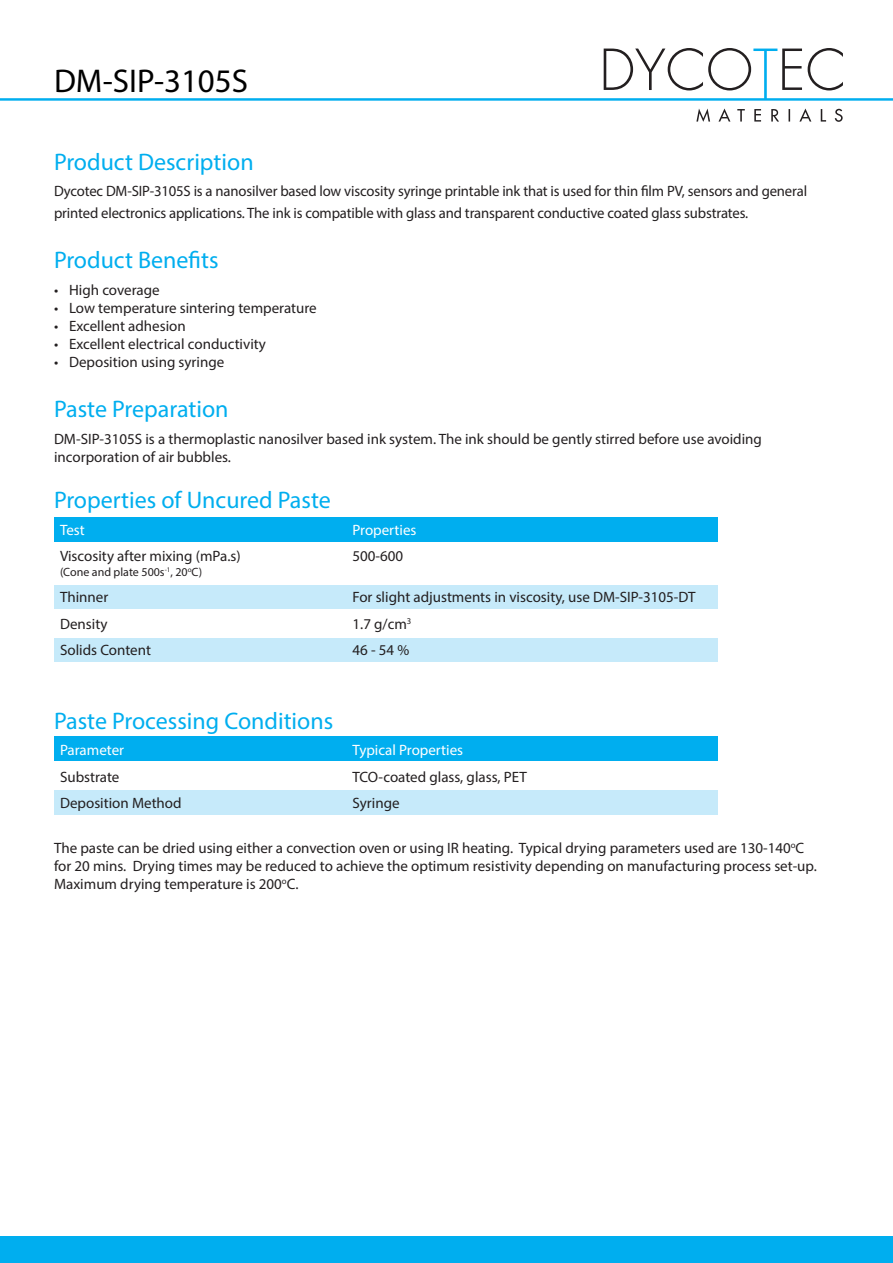
<style>
.page{position:relative;width:893px;height:1263px;background:#fff}
.page>*{position:absolute;margin:0;border:0;box-sizing:border-box;transform-origin:0 0}
.t1{font:33px "Myriad Pro";color:#000}
.t2{font:24px "Myriad Pro";color:#00aeef}
.t3{font:15px/18px "Myriad Pro";color:#231f20}
.t4{font:15px "Myriad Pro";color:#fff}
.t5{font:12px "Myriad Pro";color:#231f20}
</style>
<div class="page">
<div style="left:54px;top:517px;width:664px;height:25px;background:#00aeef"></div>
<div style="left:0;top:1237px;width:893px;height:26px;background:#00aeef"></div>
<div style="left:54px;top:736px;width:664px;height:25px;background:#00aeef"></div>
<div style="left:54px;top:790px;width:664px;height:25px;background:#c6eafa"></div>
<div style="left:54px;top:585px;width:664px;height:24px;background:#c6eafa"></div>
<div style="left:54px;top:638px;width:664px;height:24px;background:#c6eafa"></div>
<hr style="left:0;top:98px;width:893px;height:3px;background:#00aeef">
<svg style="left:696px;top:109px;width:147px;height:13px"></svg>
<svg style="left:604px;top:48px;width:239px;height:51px"></svg>
<p class="t1" style="left:54px;top:60px;width:196px">DM-SIP-3105S</p>
<p class="t2" style="left:54px;top:147px;width:201px">Product Description</p>
<p class="t3" style="left:54px;top:180px;width:755px;line-height:21.6px">Dycotec DM-SIP-3105S is a nanosilver based low viscosity syringe printable ink that is used for thin film PV, sensors and general printed electronics applications. The ink is compatible with glass and transparent conductive coated glass substrates.</p>
<p class="t2" style="left:54px;top:245px;width:166px">Product Benefits</p>
<p class="t3" style="left:54px;top:280px;width:107px">• High coverage</p>
<p class="t3" style="left:54px;top:298px;width:264px">• Low temperature sintering temperature</p>
<p class="t3" style="left:54px;top:316px;width:133px">• Excellent adhesion</p>
<p class="t3" style="left:54px;top:334px;width:214px">• Excellent electrical conductivity</p>
<p class="t3" style="left:54px;top:352px;width:172px">• Deposition using syringe</p>
<p class="t2" style="left:54px;top:394px;width:176px">Paste Preparation</p>
<p class="t3" style="left:54px;top:429px;width:709px">DM-SIP-3105S is a thermoplastic nanosilver based ink system. The ink should be gently stirred before use avoiding incorporation of air bubbles.</p>
<p class="t2" style="left:54px;top:485px;width:278px">Properties of Uncured Paste</p>
<p class="t4" style="left:60px;top:520px;width:26px">Test</p>
<p class="t4" style="left:352px;top:520px;width:65px">Properties</p>
<p class="t3" style="left:60px;top:547px;width:182px">Viscosity after mixing (mPa.s)</p>
<p class="t3" style="left:352px;top:547px;width:52px">500-600</p>
<p class="t5" style="left:60px;top:564px;width:144px">(Cone and plate 500s<sup>-1</sup>, 20<sup>o</sup>C)</p>
<p class="t3" style="left:60px;top:588px;width:50px">Thinner</p>
<p class="t3" style="left:352px;top:588px;width:345px">For slight adjustments in viscosity, use DM-SIP-3105-DT</p>
<p class="t3" style="left:60px;top:614px;width:49px">Density</p>
<p class="t3" style="left:352px;top:614px;width:60px">1.7 g/cm<sup>3</sup></p>
<p class="t3" style="left:60px;top:641px;width:93px">Solids Content</p>
<p class="t3" style="left:352px;top:641px;width:58px">46 - 54 %</p>
<p class="t2" style="left:54px;top:706px;width:281px">Paste Processing Conditions</p>
<p class="t4" style="left:60px;top:741px;width:66px">Parameter</p>
<p class="t4" style="left:352px;top:741px;width:112px">Typical Properties</p>
<p class="t3" style="left:60px;top:767px;width:61px">Substrate</p>
<p class="t3" style="left:352px;top:767px;width:176px">TCO-coated glass, glass, PET</p>
<p class="t3" style="left:60px;top:794px;width:123px">Deposition Method</p>
<p class="t3" style="left:352px;top:794px;width:49px">Syringe</p>
<p class="t3" style="left:54px;top:838px;width:764px">The paste can be dried using either a convection oven or using IR heating. Typical drying parameters used are 130-140<sup>o</sup>C for 20 mins. Drying times may be reduced to achieve the optimum resistivity depending on manufacturing process set-up.<br>Maximum drying temperature is 200<sup>o</sup>C.</p>
</div>
